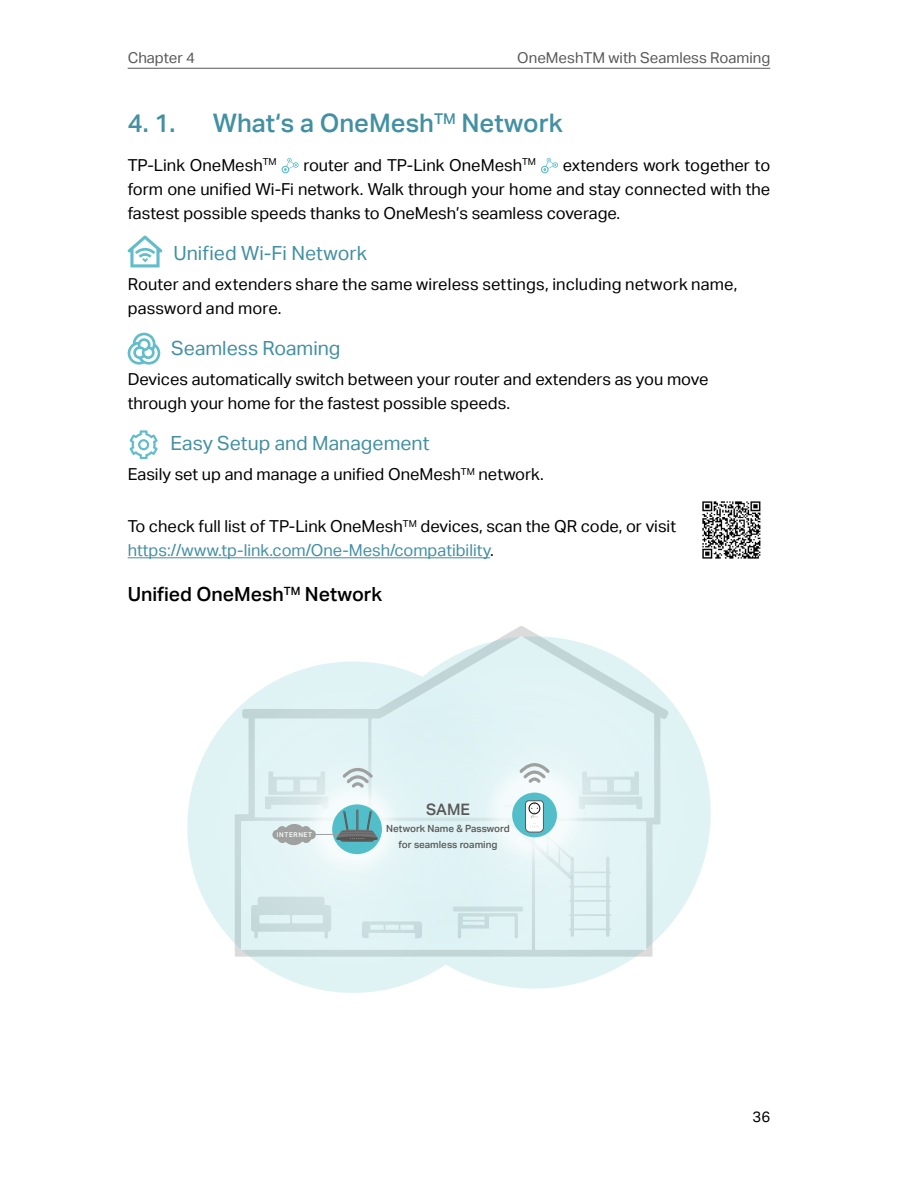
<style>
.page{position:relative;width:898px;height:1187px;background:#fff}
.page>*{position:absolute;margin:0;border:0;box-sizing:border-box;transform-origin:0 0}
.t1{font:25.5px "TP Link Aktiv Medium";color:#4290a2}
.t2{font:19.5px "TP Link Aktiv Regular";color:#4290a2}
.t3{font:19.5px "TP Link Aktiv Medium";color:#000}
.t4{font:16.5px/24px "TP Link Aktiv Regular";color:#000}
.t5{font:15.75px "TP Link Aktiv Medium";color:#595757}
.t6{font:15px "TP Link Aktiv Regular";color:#595757}
.t7{font:15px "TP Link Aktiv Regular";color:#000}
.t8{font:9.9px/16.5px "TP Link Aktiv Medium";color:#595757;text-align:center}
.t9{font:6.6px "TP Link Aktiv Medium";letter-spacing:.09em;color:#fff}
.s1{color:#4290a2}
</style>
<div class="page">
<hr style="left:128px;top:68px;width:642px;height:1px;background:#595757">
<hr style="left:128px;top:557px;width:362px;height:1px;background:#4290a2">
<svg style="left:281px;top:158px;width:17px;height:15px"></svg>
<svg style="left:541px;top:158px;width:16px;height:15px"></svg>
<svg style="left:127px;top:235px;width:36px;height:32px"></svg>
<svg style="left:128px;top:333px;width:32px;height:31px"></svg>
<svg style="left:129px;top:430px;width:29px;height:29px"></svg>
<img style="left:702px;top:501px;width:59px;height:58px">
<svg style="left:187px;top:636px;width:523px;height:356px"></svg>
<svg style="left:380px;top:658px;width:308px;height:308px;background:#e0f1f3"></svg>
<div style="left:512px;top:792px;width:44px;height:45px;background:#51beca;border-radius:50%"></div>
<svg style="left:519px;top:762px;width:30px;height:21px"></svg>
<svg style="left:209px;top:683px;width:287px;height:287px;background:#def0f2"></svg>
<div style="left:332px;top:804px;width:50px;height:50px;background:#51beca;border-radius:50%"></div>
<svg style="left:272px;top:809px;width:105px;height:36px"></svg>
<svg style="left:342px;top:767px;width:31px;height:20px"></svg>
<svg style="left:525px;top:800px;width:18px;height:32px"></svg>
<p class="t6" style="left:128px;top:49px;width:69px">Chapter 4</p>
<p class="t6" style="left:517px;top:49px;width:254px">OneMeshTM with Seamless Roaming</p>
<h1 class="t1" style="left:128px;top:109px;width:46px">4. 1.</h1>
<h1 class="t1" style="left:213px;top:109px;width:351px">What‘s a OneMesh<sup>TM</sup> Network</h1>
<p class="t4" style="left:128px;top:153px;width:150px">TP-Link OneMesh<sup>TM</sup></p>
<p class="t4" style="left:303px;top:153px;width:234px">router and TP-Link OneMesh<sup>TM</sup></p>
<p class="t4" style="left:128px;top:153px;width:644px;text-align:justify;text-indent:435px">extenders work together to form one unified Wi-Fi network. Walk through your home and stay connected with the fastest possible speeds thanks to OneMesh’s seamless coverage.</p>
<p class="t2" style="left:173px;top:242px;width:195px">Unified Wi-Fi Network</p>
<p class="t4" style="left:128px;top:272px;width:611px">Router and extenders share the same wireless settings, including network name, password and more.</p>
<p class="t2" style="left:171px;top:337px;width:171px">Seamless Roaming</p>
<p class="t4" style="left:128px;top:367px;width:582px">Devices automatically switch between your router and extenders as you move through your home for the fastest possible speeds.</p>
<p class="t2" style="left:170px;top:432px;width:260px">Easy Setup and Management</p>
<p class="t4" style="left:128px;top:462px;width:417px">Easily set up and manage a unified OneMesh<sup>TM</sup> network.</p>
<p class="t4" style="left:128px;top:514px;width:549px">To check full list of TP-Link OneMesh<sup>TM</sup> devices, scan the QR code, or visit <span class="s1">https://www.tp-link.com/One-Mesh/compatibility</span>.</p>
<p class="t3" style="left:128px;top:583px;width:256px">Unified OneMesh<sup>TM</sup> Network</p>
<p class="t9" style="left:277px;top:830px;width:37px">INTERNET</p>
<p class="t5" style="left:426px;top:800px;width:45px">SAME</p>
<p class="t8" style="left:386px;top:819px;width:125px">Network Name &amp; Password for seamless roaming</p>
<p class="t7" style="left:752px;top:1107px;width:19px">36</p>
</div>
